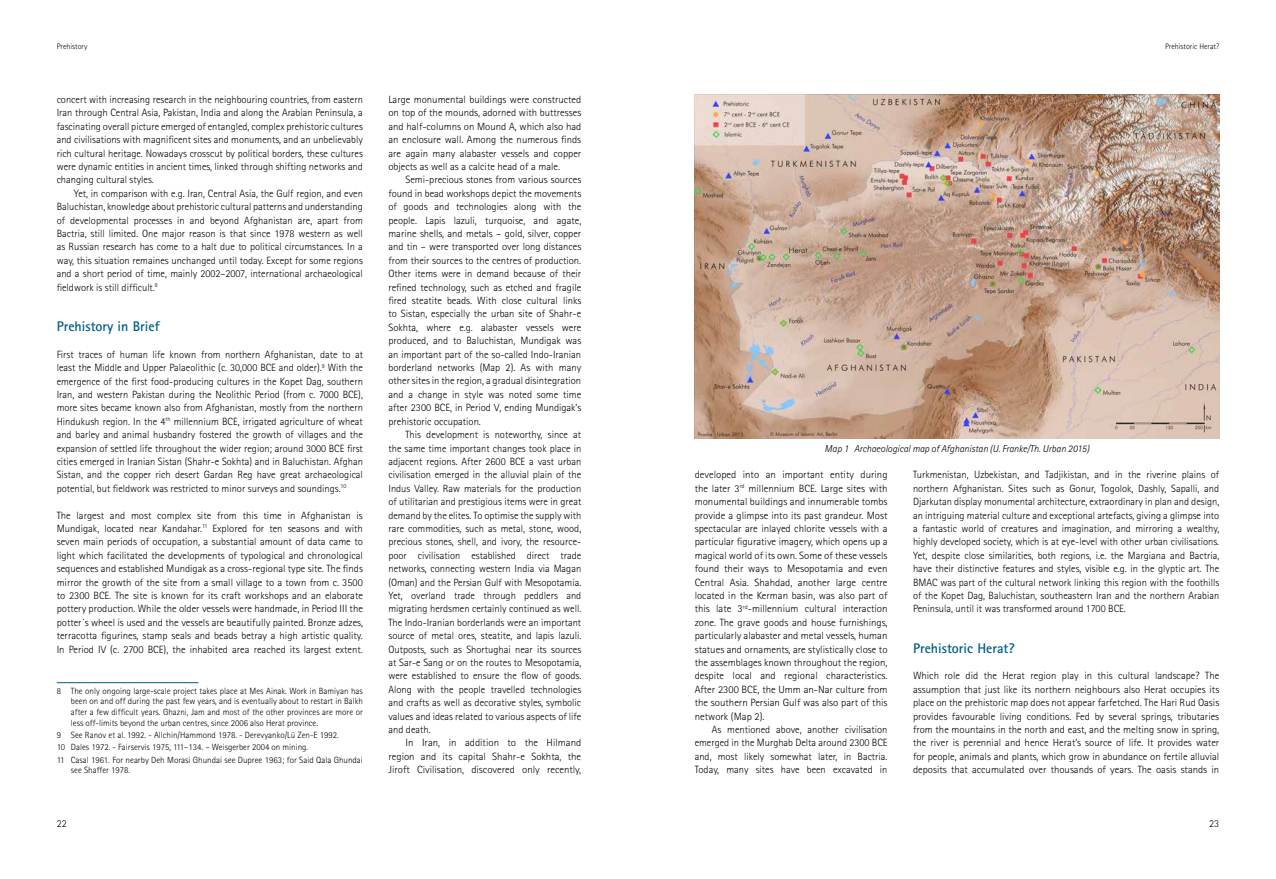
<style>
.page{position:relative;width:1276px;height:879px;background:#fff}
.page>*{position:absolute;margin:0;border:0;box-sizing:border-box;transform-origin:0 0}
.t1{font:700 14px "Rotis Sans Serif Std";color:#005c89}
.t2{font:300 10.5px/13.4px "Rotis Sans Serif Std";color:#000;text-align:justify}
.t3{font:italic 300 10px "Rotis Sans Serif Std";color:#000}
.t4{font:300 9px/10.8px "Rotis Sans Serif Std";color:#000;text-align:justify}
.t5{font:300 8px "Rotis Sans Serif Std";color:#000}
</style>
<div class="page">
<hr style="left:57px;top:682px;width:141px;height:1px;background:#005c89">
<img style="left:694px;top:95px;width:525px;height:343px">
<p class="t5" style="left:57px;top:42px;width:32px">Prehistory</p>
<p class="t2" style="left:57px;top:93px;width:308px">concert with increasing research in the neighbouring countries, from eastern Iran through Central Asia, Pakistan, India and along the Arabian Peninsula, a fascinating overall picture emerged of entangled, complex prehistoric cultures and civilisations with magnificent sites and monuments, and an unbelievably rich cultural heritage. Nowadays crosscut by political borders, these cultures were dynamic entities in ancient times, linked through shifting networks and changing cultural styles.</p>
<p class="t2" style="left:57px;top:187px;width:308px;text-indent:17px">Yet, in comparison with e.g. Iran, Central Asia, the Gulf region, and even Baluchistan, knowledge about prehistoric cultural patterns and understanding of developmental processes in and beyond Afghanistan are, apart from Bactria, still limited. One major reason is that since 1978 western as well as Russian research has come to a halt due to political circumstances. In a way, this situation remaines unchanged until today. Except for some regions and a short period of time, mainly 2002–2007, international archaeological fieldwork is still difficult.<sup>8</sup></p>
<h1 class="t1" style="left:57px;top:317px;width:104px">Prehistory in Brief</h1>
<p class="t2" style="left:57px;top:347px;width:308px">First traces of human life known from northern Afghanistan, date to at least the Middle and Upper Palaeolithic (c. 30,000 BCE and older).<sup>9</sup> With the emergence of the first food-producing cultures in the Kopet Dag, southern Iran, and western Pakistan during the Neolithic Period (from c. 7000 BCE), more sites became known also from Afghanistan, mostly from the northern Hindukush region. In the 4<sup>th</sup> millennium BCE, irrigated agriculture of wheat and barley and animal husbandry fostered the growth of villages and the expansion of settled life throughout the wider region; around 3000 BCE first cities emerged in Iranian Sistan (Shahr-e Sokhta) and in Baluchistan. Afghan Sistan, and the copper rich desert Gardan Reg have great archaeological potential, but fieldwork was restricted to minor surveys and soundings.<sup>10</sup></p>
<p class="t2" style="left:57px;top:508px;width:308px">The largest and most complex site from this time in Afghanistan is Mundigak, located near Kandahar.<sup>11</sup> Explored for ten seasons and with seven main periods of occupation, a substantial amount of data came to light which facilitated the developments of typological and chronological sequences and established Mundigak as a cross-regional type site. The finds mirror the growth of the site from a small village to a town from c. 3500 to 2300 BCE. The site is known for its craft workshops and an elaborate pottery production. While the older vessels were handmade, in Period III the potter´s wheel is used and the vessels are beautifully painted. Bronze adzes, terracotta figurines, stamp seals and beads betray a high artistic quality.<br>In Period IV (c. 2700 BCE), the inhabited area reached its largest extent.</p>
<p class="t4" style="left:71px;top:685px;width:293px;text-indent:-14px">8 The only ongoing large-scale project takes place at Mes Ainak. Work in Bamiyan has been on and off during the past few years, and is eventually about to restart in Balkh after a few difficult years. Ghazni, Jam and most of the other provinces are more or less off-limits beyond the urban centres, since 2006 also Herat province.</p>
<p class="t4" style="left:57px;top:729px;width:308px;line-height:12.2px;text-align:left">9 See Ranov et al. 1992. - Allchin/Hammond 1978. - Derevyanko/Lü Zen-E 1992.<br>10 Dales 1972. - Fairservis 1975, 111–134. – Weisgerber 2004 on mining.<br>11 Casal 1961. For nearby Deh Morasi Ghundai see Dupree 1963; for Said Qala Ghundai</p>
<p class="t4" style="left:71px;top:765px;width:61px">see Shaffer 1978.</p>
<p class="t2" style="left:388px;top:93px;width:194px">Large monumental buildings were constructed on top of the mounds, adorned with buttresses and half-columns on Mound A, which also had an enclosure wall. Among the numerous finds are again many alabaster vessels and copper objects as well as a calcite head of a male.</p>
<p class="t2" style="left:388px;top:173px;width:194px;text-indent:17px">Semi-precious stones from various sources found in bead workshops depict the movements of goods and technologies along with the people. Lapis lazuli, turquoise, and agate, marine shells, and metals – gold, silver, copper and tin – were transported over long distances from their sources to the centres of production.<br>Other items were in demand because of their refined technology, such as etched and fragile fired steatite beads. With close cultural links to Sistan, especially the urban site of Shahr-e Sokhta, where e.g. alabaster vessels were produced, and to Baluchistan, Mundigak was an important part of the so-called Indo-Iranian borderland networks (Map 2). As with many other sites in the region, a gradual disintegration and a change in style was noted some time after 2300 BCE, in Period V, ending Mundigak’s prehistoric occupation.</p>
<p class="t2" style="left:388px;top:428px;width:194px;text-indent:17px">This development is noteworthy, since at the same time important changes took place in adjacent regions. After 2600 BCE a vast urban civilisation emerged in the alluvial plain of the Indus Valley. Raw materials for the production of utilitarian and prestigious items were in great demand by the elites. To optimise the supply with rare commodities, such as metal, stone, wood, precious stones, shell, and ivory, the resource&shy;poor civilisation established direct trade networks, connecting western India via Magan (Oman) and the Persian Gulf with Mesopotamia.<br>Yet, overland trade through peddlers and migrating herdsmen certainly continued as well.<br>The Indo-Iranian borderlands were an important source of metal ores, steatite, and lapis lazuli.<br>Outposts, such as Shortughai near its sources at Sar-e Sang or on the routes to Mesopotamia, were established to ensure the flow of goods.<br>Along with the people travelled technologies and crafts as well as decorative styles, symbolic values and ideas related to various aspects of life and death.</p>
<p class="t2" style="left:388px;top:736px;width:194px;text-indent:17px">In Iran, in addition to the Hilmand region and its capital Shahr-e Sokhta, the Jiroft Civilisation, discovered only recently,</p>
<p class="t5" style="left:1165px;top:42px;width:56px">Prehistoric Herat?</p>
<p class="t3" style="left:824px;top:442px;width:266px">Map 1 Archaeological map of Afghanistan (U. Franke/Th. Urban 2015)</p>
<p class="t2" style="left:694px;top:468px;width:194px">developed into an important entity during the later 3<sup>rd</sup> millennium BCE. Large sites with monumental buildings and innumerable tombs provide a glimpse into its past grandeur. Most spectacular are inlayed chlorite vessels with a particular figurative imagery, which opens up a magical world of its own. Some of these vessels found their ways to Mesopotamia and even Central Asia. Shahdad, another large centre located in the Kerman basin, was also part of this late 3<sup>rd</sup>-millennium cultural interaction zone. The grave goods and house furnishings, particularly alabaster and metal vessels, human statues and ornaments, are stylistically close to the assemblages known throughout the region, despite local and regional characteristics.<br>After 2300 BCE, the Umm an-Nar culture from the southern Persian Gulf was also part of this network (Map 2).</p>
<p class="t2" style="left:694px;top:723px;width:194px;text-indent:17px">As mentioned above, another civilisation emerged in the Murghab Delta around 2300 BCE and, most likely somewhat later, in Bactria.<br>Today, many sites have been excavated in</p>
<p class="t2" style="left:913px;top:468px;width:308px">Turkmenistan, Uzbekistan, and Tadjikistan, and in the riverine plains of northern Afghanistan. Sites such as Gonur, Togolok, Dashly, Sapalli, and Djarkutan display monumental architecture, extraordinary in plan and design, an intriguing material culture and exceptional artefacts, giving a glimpse into a fantastic world of creatures and imagination, and mirroring a wealthy, highly developed society, which is at eye-level with other urban civilisations.<br>Yet, despite close similarities, both regions, i.e. the Margiana and Bactria, have their distinctive features and styles, visible e.g. in the glyptic art. The BMAC was part of the cultural network linking this region with the foothills of the Kopet Dag, Baluchistan, southeastern Iran and the northern Arabian Peninsula, until it was transformed around 1700 BCE.</p>
<h1 class="t1" style="left:913px;top:639px;width:103px">Prehistoric Herat?</h1>
<p class="t2" style="left:913px;top:669px;width:308px">Which role did the Herat region play in this cultural landscape? The assumption that just like its northern neighbours also Herat occupies its place on the prehistoric map does not appear farfetched. The Hari Rud Oasis provides favourable living conditions. Fed by several springs, tributaries from the mountains in the north and east, and the melting snow in spring, the river is perennial and hence Herat’s source of life. It provides water for people, animals and plants, which grow in abundance on fertile alluvial deposits that accumulated over thousands of years. The oasis stands in</p>
<p class="t2" style="left:57px;top:816px;width:12px">22</p>
<p class="t2" style="left:1209px;top:816px;width:12px">23</p>
</div>
